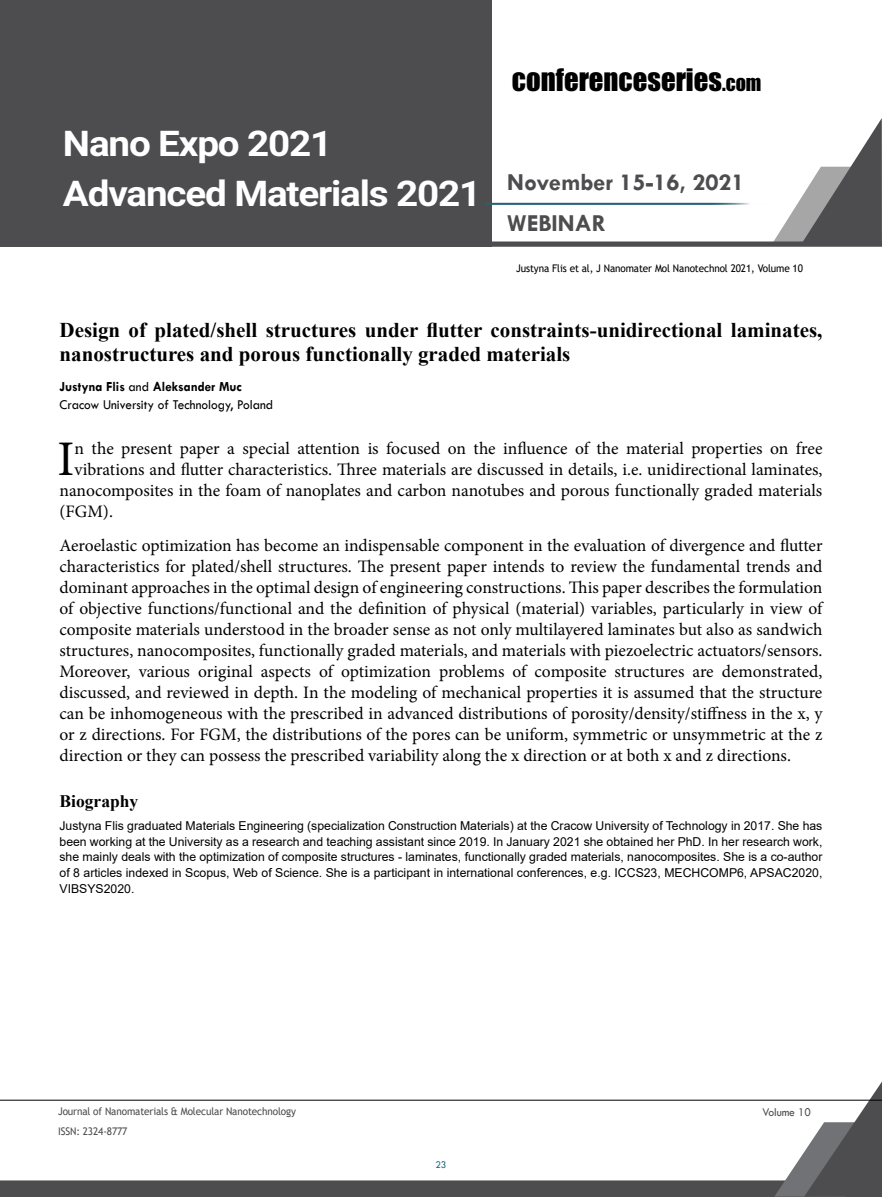
<style>
.page{position:relative;width:882px;height:1197px;background:#fff}
.page>*{position:absolute;margin:0;border:0;box-sizing:border-box;transform-origin:0 0}
.t1{font:49.88px "Minion Pro";color:#000}
.t2{font:700 35.35px/50.9px "Roboto";letter-spacing:-.03em;color:#fff;scale:1.09 1}
.t3{font:28.7px "Impact";color:#000}
.t4{font:700 24.68px/41.1px "Tw Cen";color:#4d4d4f}
.t5{font:700 21px/24.5px "Times New Roman";color:#000}
.t6{font:17.5px/21px "Minion Pro";color:#000;text-align:justify}
.t7{font:700 17.5px "Times New Roman";color:#000}
.t8{font:14px/17.5px "Tw Cen";color:#000;scale:.95 1}
.t9{font:12.25px/15.8px "Arial";color:#000;text-align:justify}
.t10{font:12.25px "Tw Cen";letter-spacing:-.01em;color:#4d4d4f;scale:.95 1}
.t11{font:10.5px "Trebuchet MS";letter-spacing:-.01em;color:#4d4d4f;scale:.95 1}
.t12{font:10.5px "Trebuchet MS";letter-spacing:-.01em;color:#000;scale:.95 1}
.t13{font:10.5px "Tw Cen";color:#15697e;scale:.95 1}
.s1{font-size:20.12px}
.s2{font-weight:700}
</style>
<div class="page">
<div style="left:0;top:0;width:492px;height:247px;background:#4d4d4f"></div>
<svg style="left:492px;top:118px;width:390px;height:129px"></svg>
<svg style="left:0;top:1081px;width:882px;height:116px"></svg>
<hr style="left:0;top:1100px;width:882px;height:1px;background:#000">
<hr style="left:486px;top:203px;width:280px;height:2px;background:#15697e">
<h2 class="t2" style="left:63px;top:116px;width:385px">Nano Expo 2021<br>Advanced Materials 2021</h2>
<h3 class="t3" style="left:512px;top:57px;width:251px">CONFERENCESERIES<span class="s1">.COM</span></h3>
<h3 class="t4" style="left:507px;top:161px;width:239px">November 15-16, 2021<br>WEBINAR</h3>
<p class="t12" style="left:516px;top:262px;width:303px">Justyna Flis et al, J Nanomater Mol Nanotechnol 2021, Volume 10</p>
<p class="t5" style="left:60px;top:317px;width:764px">Design of plated/shell structures under flutter constraints-unidirectional laminates, nanostructures and porous functionally graded materials</p>
<p class="t8" style="left:60px;top:378px;width:227px"><span class="s2">Justyna Flis</span> and <span class="s2">Aleksander Muc<br></span>Cracow University of Technology, Poland</p>
<h1 class="t1" style="left:58px;top:426px;width:18px">I</h1>
<p class="t6" style="left:75px;top:438px;width:749px">n the present paper a special attention is focused on the influence of the material properties on free</p>
<p class="t6" style="left:75px;top:459px;width:749px">vibrations and flutter characteristics. Three materials are discussed in details, i.e. unidirectional laminates,</p>
<p class="t6" style="left:60px;top:480px;width:764px">nanocomposites in the foam of nanoplates and carbon nanotubes and porous functionally graded materials</p>
<p class="t6" style="left:60px;top:501px;width:55px">(FGM).</p>
<p class="t6" style="left:60px;top:535px;width:765px">Aeroelastic optimization has become an indispensable component in the evaluation of divergence and flutter characteristics for plated/shell structures. The present paper intends to review the fundamental trends and dominant approaches in the optimal design of engineering constructions. This paper describes the formulation of objective functions/functional and the definition of physical (material) variables, particularly in view of composite materials understood in the broader sense as not only multilayered laminates but also as sandwich structures, nanocomposites, functionally graded materials, and materials with piezoelectric actuators/sensors.<br>Moreover, various original aspects of optimization problems of composite structures are demonstrated, discussed, and reviewed in depth. In the modeling of mechanical properties it is assumed that the structure can be inhomogeneous with the prescribed in advanced distributions of porosity/density/stiffness in the x, y or z directions. For FGM, the distributions of the pores can be uniform, symmetric or unsymmetric at the z direction or they can possess the prescribed variability along the x direction or at both x and z directions.</p>
<p class="t7" style="left:60px;top:788px;width:80px">Biography</p>
<p class="t9" style="left:60px;top:818px;width:764px">Justyna Flis graduated Materials Engineering (specialization Construction Materials) at the Cracow University of Technology in 2017. She has been working at the University as a research and teaching assistant since 2019. In January 2021 she obtained her PhD. In her research work, she mainly deals with the optimization of composite structures - laminates, functionally graded materials, nanocomposites. She is a co-author of 8 articles indexed in Scopus, Web of Science. She is a participant in international conferences, e.g. ICCS23, MECHCOMP6, APSAC2020, VIBSYS2020.</p>
<p class="t11" style="left:58px;top:1105px;width:252px">Journal of Nanomaterials &amp; Molecular Nanotechnology</p>
<p class="t10" style="left:762px;top:1104px;width:53px">Volume 10</p>
<p class="t11" style="left:58px;top:1125px;width:75px">ISSN: 2324-8777</p>
<p class="t13" style="left:436px;top:1159px;width:13px">23</p>
</div>
